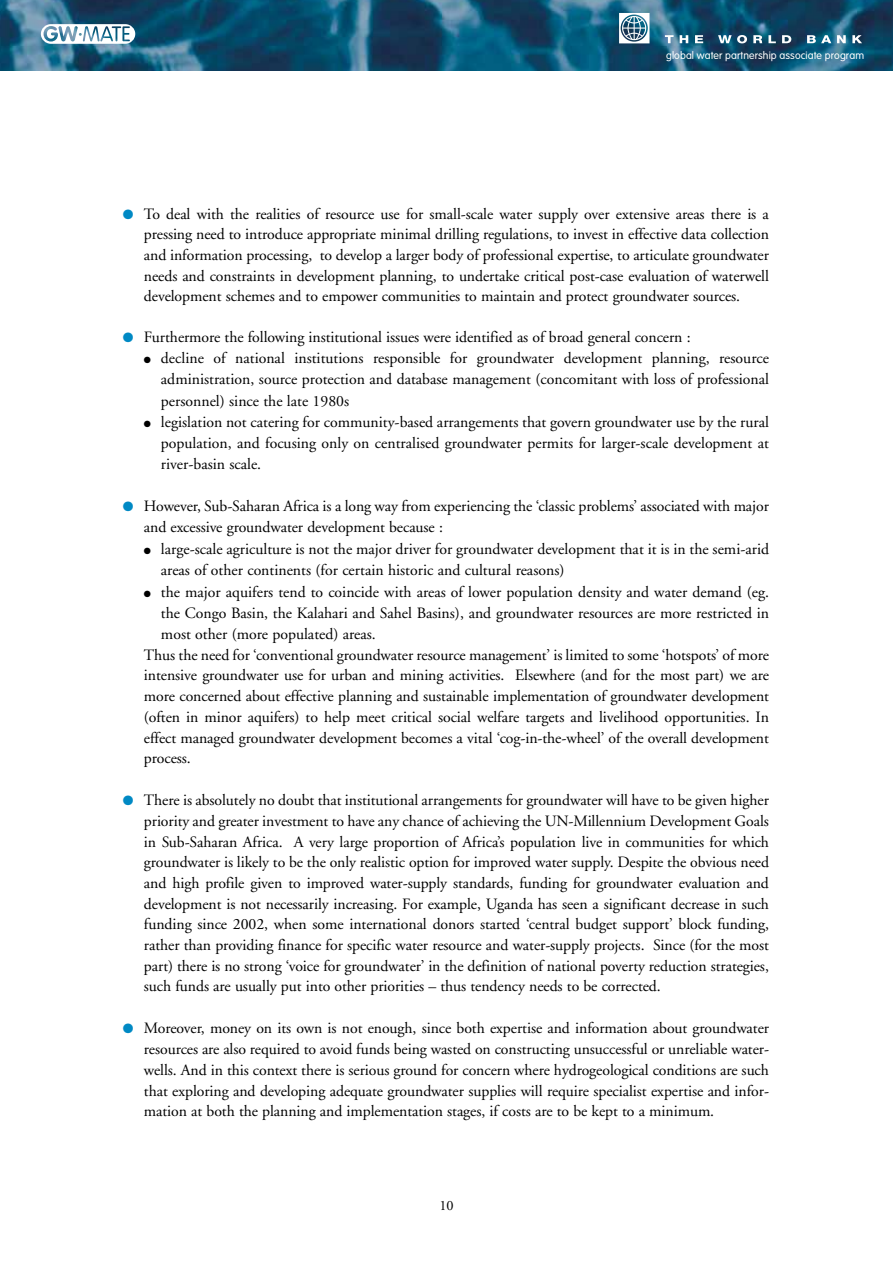
<style>
.page{position:relative;width:893px;height:1263px;background:#fff}
.page>*{position:absolute;margin:0;border:0;box-sizing:border-box;transform-origin:0 0}
.t1{font:15.75px/20.7px "Adobe Garamond";letter-spacing:-.005em;color:#000;text-align:justify}
.t2{font:14.25px "Adobe Garamond";color:#000}
.t3{font:300 10.5px "VAG Rounded";letter-spacing:.01em;color:#fff}
.s1{color:#0089c4}
</style>
<div class="page">
<img style="left:0;top:0;width:893px;height:70px">
<svg style="left:619px;top:13px;width:30px;height:30px"></svg>
<svg style="left:665px;top:35px;width:8px;height:8px"></svg>
<svg style="left:680px;top:35px;width:8px;height:8px"></svg>
<svg style="left:695px;top:35px;width:8px;height:8px"></svg>
<svg style="left:718px;top:35px;width:29px;height:8px"></svg>
<svg style="left:753px;top:35px;width:9px;height:8px"></svg>
<svg style="left:768px;top:35px;width:8px;height:8px"></svg>
<svg style="left:782px;top:35px;width:9px;height:8px"></svg>
<svg style="left:807px;top:35px;width:24px;height:8px"></svg>
<svg style="left:837px;top:35px;width:9px;height:8px"></svg>
<svg style="left:852px;top:35px;width:10px;height:8px"></svg>
<svg style="left:41px;top:24px;width:94px;height:20px"></svg>
<p class="t3" style="left:666px;top:49px;width:199px">global water partnership associate program</p>
<p class="t1" style="left:144px;top:204px;width:627px;text-indent:-21px"><span class="s1">●</span> To deal with the realities of resource use for small-scale water supply over extensive areas there is a pressing need to introduce appropriate minimal drilling regulations, to invest in effective data collection and information processing, to develop a larger body of professional expertise, to articulate groundwater needs and constraints in development planning, to undertake critical post-case evaluation of waterwell development schemes and to empower communities to maintain and protect groundwater sources.</p>
<p class="t1" style="left:123px;top:327px;width:569px"><span class="s1">●</span> Furthermore the following institutional issues were identified as of broad general concern :</p>
<p class="t1" style="left:161px;top:348px;width:610px;line-height:21.3px;text-indent:-17px">● decline of national institutions responsible for groundwater development planning, resource administration, source protection and database management (concomitant with loss of professional personnel) since the late 1980s</p>
<p class="t1" style="left:161px;top:411px;width:610px;line-height:21.3px;text-indent:-17px">● legislation not catering for community-based arrangements that govern groundwater use by the rural population, and focusing only on centralised groundwater permits for larger-scale development at river-basin scale.</p>
<p class="t1" style="left:144px;top:496px;width:626px;text-indent:-21px"><span class="s1">●</span> However, Sub-Saharan Africa is a long way from experiencing the ‘classic problems’ associated with major and excessive groundwater development because :</p>
<p class="t1" style="left:161px;top:539px;width:610px;line-height:21.3px;text-indent:-17px">● large-scale agriculture is not the major driver for groundwater development that it is in the semi-arid areas of other continents (for certain historic and cultural reasons)</p>
<p class="t1" style="left:144px;top:582px;width:627px">● the major aquifers tend to coincide with areas of lower population density and water demand (eg.</p>
<p class="t1" style="left:161px;top:603px;width:610px">the Congo Basin, the Kalahari and Sahel Basins), and groundwater resources are more restricted in</p>
<p class="t1" style="left:161px;top:624px;width:216px">most other (more populated) areas.</p>
<p class="t1" style="left:144px;top:645px;width:627px">Thus the need for ‘conventional groundwater resource management’ is limited to some ‘hotspots’ of more</p>
<p class="t1" style="left:144px;top:665px;width:626px">intensive groundwater use for urban and mining activities. Elsewhere (and for the most part) we are</p>
<p class="t1" style="left:144px;top:686px;width:627px">more concerned about effective planning and sustainable implementation of groundwater development</p>
<p class="t1" style="left:144px;top:707px;width:626px">(often in minor aquifers) to help meet critical social welfare targets and livelihood opportunities. In</p>
<p class="t1" style="left:144px;top:728px;width:627px">effect managed groundwater development becomes a vital ‘cog-in-the-wheel’ of the overall development</p>
<p class="t1" style="left:144px;top:748px;width:48px">process.</p>
<p class="t1" style="left:144px;top:790px;width:627px;text-indent:-21px"><span class="s1">●</span> There is absolutely no doubt that institutional arrangements for groundwater will have to be given higher priority and greater investment to have any chance of achieving the UN-Millennium Development Goals in Sub-Saharan Africa. A very large proportion of Africa’s population live in communities for which groundwater is likely to be the only realistic option for improved water supply. Despite the obvious need and high profile given to improved water-supply standards, funding for groundwater evaluation and development is not necessarily increasing. For example, Uganda has seen a significant decrease in such funding since 2002, when some international donors started ‘central budget support’ block funding, rather than providing finance for specific water resource and water-supply projects. Since (for the most part) there is no strong ‘voice for groundwater’ in the definition of national poverty reduction strategies, such funds are usually put into other priorities – thus tendency needs to be corrected.</p>
<p class="t1" style="left:144px;top:1018px;width:627px;text-indent:-21px"><span class="s1">●</span> Moreover, money on its own is not enough, since both expertise and information about groundwater resources are also required to avoid funds being wasted on constructing unsuccessful or unreliable water&shy;wells. And in this context there is serious ground for concern where hydrogeological conditions are such that exploring and developing adequate groundwater supplies will require specialist expertise and infor&shy;mation at both the planning and implementation stages, if costs are to be kept to a minimum.</p>
<p class="t2" style="left:439px;top:1197px;width:16px">10</p>
</div>
